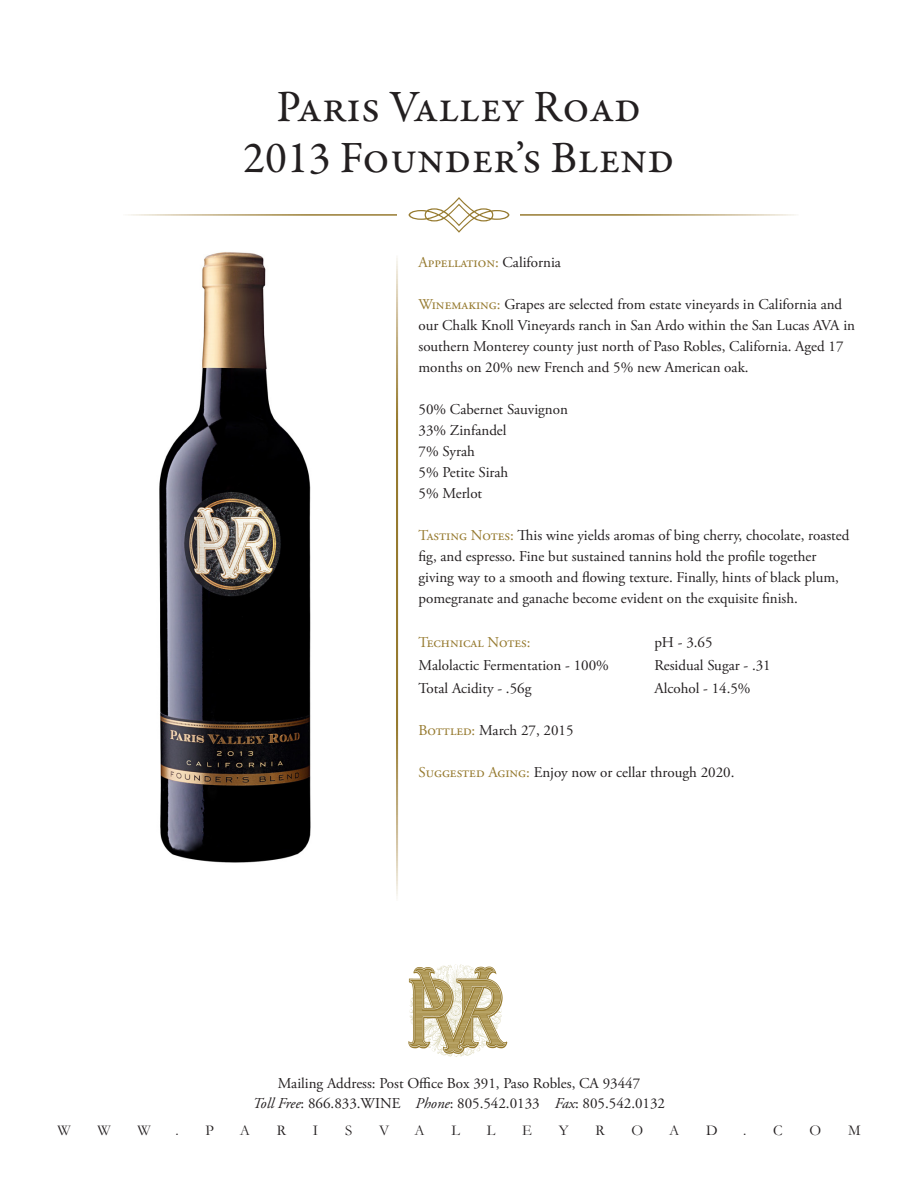
<style>
.page{position:relative;width:918px;height:1188px;background:#fff}
.page>*{position:absolute;margin:0;border:0;box-sizing:border-box;transform-origin:0 0}
.t1{font:45px "Garamond Premr Pro";color:#231f20}
.t2{font:15px/21px "Adobe Garamond Pro";color:#231f20}
.t3{font:15px "Adobe Garamond Pro";color:#967a2f}
.t4{font:15px "Garamond";color:#231f20}
.s1{color:#231f20}
.s2{color:#967a2f}
.s3{font-style:italic}
</style>
<div class="page">
<svg style="left:409px;top:197px;width:100px;height:36px"></svg>
<img style="left:408px;top:964px;width:100px;height:93px">
<img style="left:159px;top:252px;width:152px;height:611px">
<p class="t1" style="left:277px;top:79px;width:366px">Paris Valley Road</p>
<p class="t1" style="left:243px;top:130px;width:433px">2013 Founder’s Blend</p>
<p class="t3" style="left:418px;top:254px;width:144px">Appellation: <span class="s1">California</span></p>
<p class="t2" style="left:418px;top:295px;width:438px"><span class="s2">Winemaking:</span> Grapes are selected from estate vineyards in California and our Chalk Knoll Vineyards ranch in San Ardo within the San Lucas AVA in southern Monterey county just north of Paso Robles, California. Aged 17 months on 20% new French and 5% new American oak.</p>
<p class="t2" style="left:418px;top:400px;width:151px">50% Cabernet Sauvignon</p>
<p class="t2" style="left:418px;top:421px;width:90px">33% Zinfandel</p>
<p class="t2" style="left:418px;top:442px;width:58px">7% Syrah</p>
<p class="t2" style="left:418px;top:463px;width:91px">5% Petite Sirah</p>
<p class="t2" style="left:418px;top:484px;width:65px">5% Merlot</p>
<p class="t2" style="left:418px;top:526px;width:433px"><span class="s2">Tasting Notes:</span> This wine yields aromas of bing cherry, chocolate, roasted fig, and espresso. Fine but sustained tannins hold the profile together giving way to a smooth and flowing texture. Finally, hints of black plum, pomegranate and ganache become evident on the exquisite finish.</p>
<p class="t3" style="left:418px;top:633px;width:114px">Technical Notes:</p>
<p class="t2" style="left:654px;top:633px;width:60px">pH - 3.65</p>
<p class="t2" style="left:418px;top:655px;width:192px">Malolactic Fermentation - 100%</p>
<p class="t2" style="left:654px;top:655px;width:118px">Residual Sugar - .31</p>
<p class="t2" style="left:418px;top:678px;width:115px">Total Acidity - .56g</p>
<p class="t2" style="left:654px;top:678px;width:98px">Alcohol - 14.5%</p>
<p class="t2" style="left:418px;top:720px;width:157px"><span class="s2">Bottled:</span> March 27, 2015</p>
<p class="t2" style="left:418px;top:762px;width:317px"><span class="s2">Suggested Aging:</span> Enjoy now or cellar through 2020.</p>
<p class="t2" style="left:278px;top:1073px;width:364px">Mailing Address: Post Office Box 391, Paso Robles, CA 93447</p>
<p class="t2" style="left:253px;top:1093px;width:414px"><span class="s3">Toll Free</span>: 866.833.WINE <span class="s3">Phone</span>: 805.542.0133 <span class="s3">Fax</span>: 805.542.0132</p>
<p class="t4" style="left:57px;top:1120px;width:15px">W</p>
<p class="t4" style="left:97px;top:1120px;width:15px">W</p>
<p class="t4" style="left:138px;top:1120px;width:15px">W</p>
<p class="t4" style="left:175px;top:1120px;width:5px">.</p>
<p class="t4" style="left:206px;top:1120px;width:10px">P</p>
<p class="t4" style="left:240px;top:1120px;width:12px">A</p>
<p class="t4" style="left:277px;top:1120px;width:11px">R</p>
<p class="t4" style="left:313px;top:1120px;width:7px">I</p>
<p class="t4" style="left:345px;top:1120px;width:9px">S</p>
<p class="t4" style="left:379px;top:1120px;width:12px">V</p>
<p class="t4" style="left:414px;top:1120px;width:12px">A</p>
<p class="t4" style="left:451px;top:1120px;width:10px">L</p>
<p class="t4" style="left:487px;top:1120px;width:10px">L</p>
<p class="t4" style="left:522px;top:1120px;width:11px">E</p>
<p class="t4" style="left:559px;top:1120px;width:11px">Y</p>
<p class="t4" style="left:596px;top:1120px;width:11px">R</p>
<p class="t4" style="left:631px;top:1120px;width:13px">O</p>
<p class="t4" style="left:669px;top:1120px;width:12px">A</p>
<p class="t4" style="left:706px;top:1120px;width:13px">D</p>
<p class="t4" style="left:743px;top:1120px;width:5px">.</p>
<p class="t4" style="left:773px;top:1120px;width:11px">C</p>
<p class="t4" style="left:810px;top:1120px;width:13px">O</p>
<p class="t4" style="left:848px;top:1120px;width:14px">M</p>
</div>
